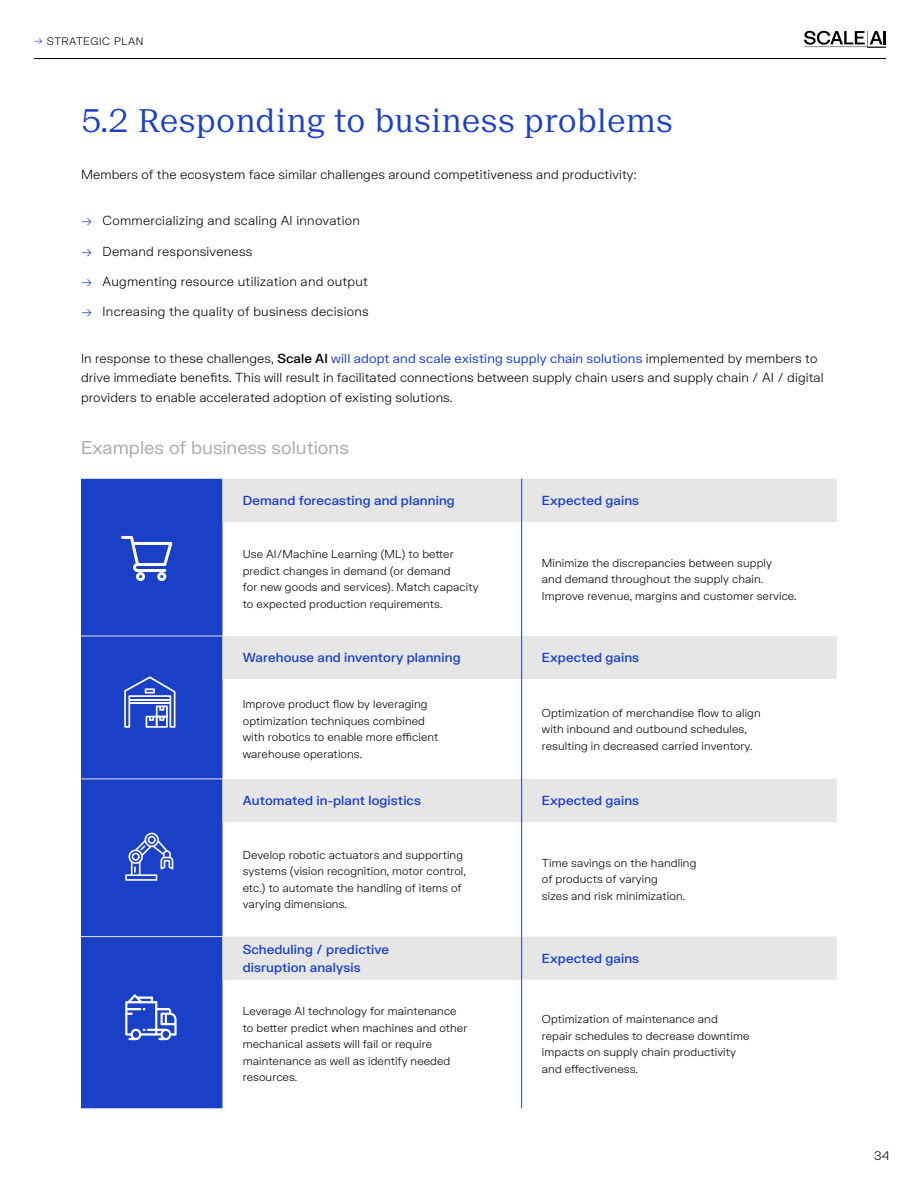
<style>
.page{position:relative;width:918px;height:1188px;background:#fff}
.page>*{position:absolute;margin:0;border:0;box-sizing:border-box;transform-origin:0 0}
.t1{font:300 31.5px "Suisse Neue";color:#1a40c7}
.t2{font:18px "FK Grotesk";color:#aaabab}
.t3{font:300 12.75px/19.5px "FK Grotesk";letter-spacing:.01em;color:#000}
.t4{font:500 12.75px/18px "FK Grotesk";letter-spacing:.01em;color:#1a40c7}
.t5{font:300 12px "FK Grotesk";color:#000}
.t6{font:300 11.25px/16.5px "FK Grotesk";letter-spacing:.01em;color:#000}
.t7{font:300 10.5px "FK Grotesk";letter-spacing:.05em;color:#000}
.s1{color:#1a40c7}
.s2{font-weight:500}
.s3{font-weight:400;color:#1a40c7}
</style>
<div class="page">
<hr style="left:34px;top:58px;width:852px;height:1px;background:#000">
<svg style="left:804px;top:31px;width:82px;height:17px"></svg>
<div style="left:81px;top:479px;width:141px;height:629px;background:#1a40c7"></div>
<svg style="left:222px;top:479px;width:615px;height:501px"></svg>
<hr style="left:81px;top:636px;width:141px;height:1px;background:#e6e6e6">
<hr style="left:81px;top:779px;width:141px;height:1px;background:#e6e6e6">
<hr style="left:81px;top:936px;width:141px;height:1px;background:#e6e6e6">
<hr style="left:521px;top:479px;width:1px;height:43px;background:#1a40c7">
<hr style="left:521px;top:522px;width:1px;height:114px;background:#1a40c7">
<hr style="left:521px;top:636px;width:1px;height:43px;background:#1a40c7">
<hr style="left:521px;top:679px;width:1px;height:100px;background:#1a40c7">
<hr style="left:521px;top:779px;width:1px;height:43px;background:#1a40c7">
<hr style="left:521px;top:822px;width:1px;height:115px;background:#1a40c7">
<hr style="left:521px;top:937px;width:1px;height:43px;background:#1a40c7">
<hr style="left:521px;top:980px;width:1px;height:128px;background:#1a40c7">
<svg style="left:121px;top:536px;width:51px;height:45px"></svg>
<svg style="left:124px;top:676px;width:51px;height:52px"></svg>
<svg style="left:125px;top:833px;width:48px;height:48px;background:#4f6cd4"></svg>
<svg style="left:125px;top:994px;width:52px;height:46px"></svg>
<p class="t7" style="left:34px;top:34px;width:111px"><span class="s1">→</span> STRATEGIC PLAN</p>
<h1 class="t1" style="left:81px;top:103px;width:594px">5.2 Responding to business problems</h1>
<p class="t3" style="left:81px;top:164px;width:557px">Members of the ecosystem face similar challenges around competitiveness and productivity:</p>
<p class="t3" style="left:81px;top:210px;width:280px"><span class="s1">→</span> Commercializing and scaling AI innovation</p>
<p class="t3" style="left:81px;top:240px;width:173px"><span class="s1">→</span> Demand responsiveness</p>
<p class="t3" style="left:81px;top:271px;width:289px"><span class="s1">→</span> Augmenting resource utilization and output</p>
<p class="t3" style="left:81px;top:301px;width:289px"><span class="s1">→</span> Increasing the quality of business decisions</p>
<p class="t3" style="left:81px;top:348px;width:744px">In response to these challenges, <span class="s2">Scale AI</span> <span class="s3">will adopt and scale existing supply chain solutions</span> implemented by members to drive immediate benefits. This will result in facilitated connections between supply chain users and supply chain / AI / digital providers to enable accelerated adoption of existing solutions.</p>
<h2 class="t2" style="left:81px;top:434px;width:269px">Examples of business solutions</h2>
<p class="t4" style="left:243px;top:491px;width:214px">Demand forecasting and planning</p>
<p class="t4" style="left:542px;top:491px;width:99px">Expected gains</p>
<p class="t6" style="left:243px;top:545px;width:237px">Use AI/Machine Learning (ML) to better predict changes in demand (or demand<br>for new goods and services). Match capacity to expected production requirements.</p>
<p class="t6" style="left:542px;top:553px;width:256px">Minimize the discrepancies between supply<br>and demand throughout the supply chain.<br>Improve revenue, margins and customer service.</p>
<p class="t4" style="left:243px;top:648px;width:219px">Warehouse and inventory planning</p>
<p class="t4" style="left:542px;top:648px;width:99px">Expected gains</p>
<p class="t6" style="left:243px;top:695px;width:197px">Improve product flow by leveraging optimization techniques combined with robotics to enable more efficient warehouse operations.</p>
<p class="t6" style="left:542px;top:703px;width:220px">Optimization of merchandise flow to align with inbound and outbound schedules, resulting in decreased carried inventory.</p>
<p class="t4" style="left:243px;top:791px;width:180px">Automated in-plant logistics</p>
<p class="t4" style="left:542px;top:791px;width:99px">Expected gains</p>
<p class="t6" style="left:243px;top:846px;width:225px">Develop robotic actuators and supporting systems (vision recognition, motor control, etc.) to automate the handling of items of varying dimensions.</p>
<p class="t6" style="left:542px;top:854px;width:156px">Time savings on the handling of products of varying<br>sizes and risk minimization.</p>
<p class="t4" style="left:243px;top:939px;width:148px">Scheduling / predictive disruption analysis</p>
<p class="t4" style="left:542px;top:948px;width:99px">Expected gains</p>
<p class="t6" style="left:243px;top:1002px;width:226px">Leverage AI technology for maintenance to better predict when machines and other mechanical assets will fail or require maintenance as well as identify needed resources.</p>
<p class="t6" style="left:542px;top:1010px;width:209px">Optimization of maintenance and repair schedules to decrease downtime impacts on supply chain productivity and effectiveness.</p>
<p class="t5" style="left:874px;top:1147px;width:17px">34</p>
</div>
